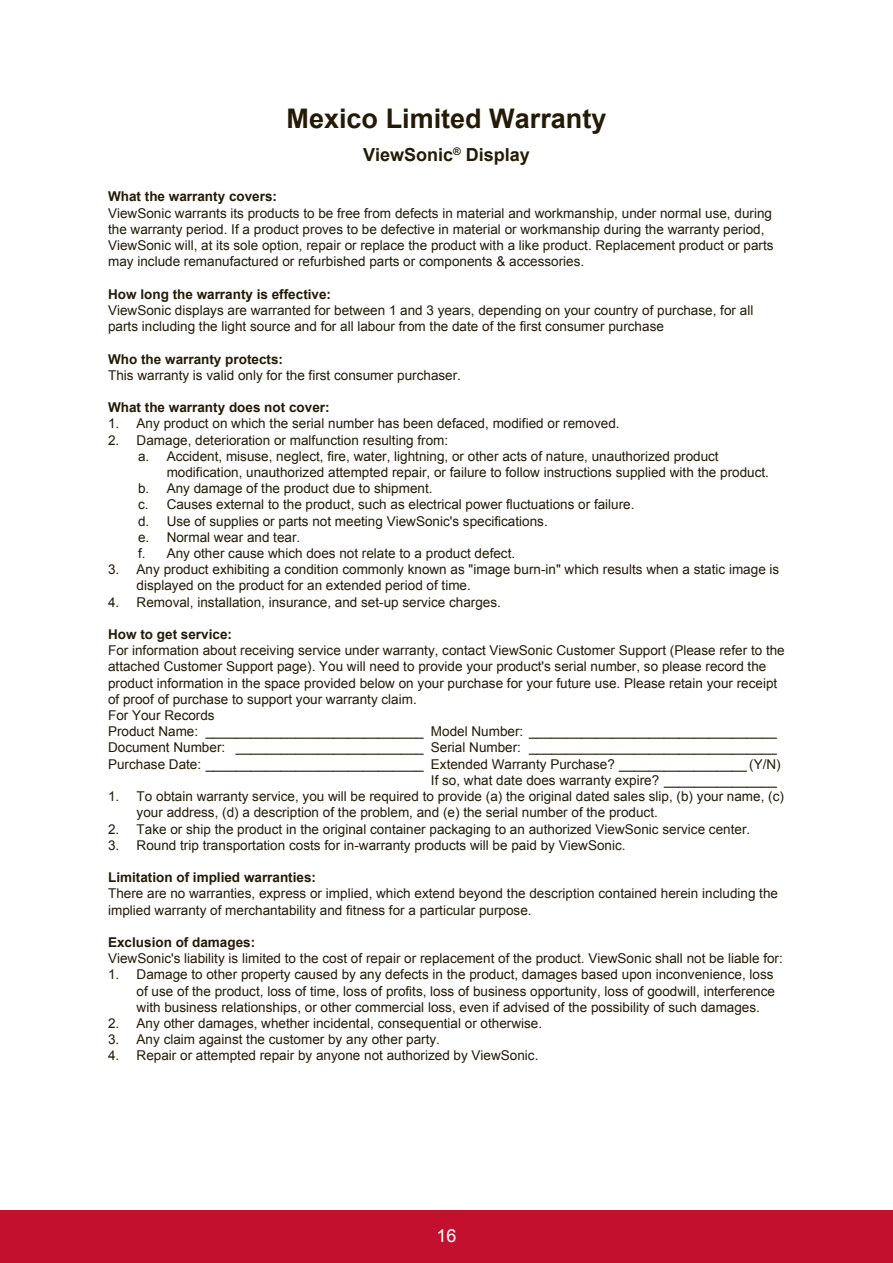
<style>
.page{position:relative;width:893px;height:1263px;background:#fff}
.page>*{position:absolute;margin:0;border:0;box-sizing:border-box;transform-origin:0 0}
.t1{font:700 27px "Arial";color:#251a05}
.t2{font:700 18px "Arial";color:#251a05}
.t3{font:18px "Arial";color:#fff}
.t4{font:13.5px/16.2px "Arial";color:#251a05}
.t5{font:700 13.5px "Arial";color:#251a05}
</style>
<div class="page">
<div style="left:0;top:1210px;width:892px;height:53px;background:#c3102f"></div>
<h1 class="t1" style="left:286px;top:100px;width:321px">Mexico Limited Warranty</h1>
<h2 class="t2" style="left:363px;top:143px;width:168px">ViewSonic<sup>®</sup> Display</h2>
<p class="t5" style="left:108px;top:188px;width:170px">What the warranty covers:</p>
<p class="t4" style="left:108px;top:205px;width:666px">ViewSonic warrants its products to be free from defects in material and workmanship, under normal use, during the warranty period. If a product proves to be defective in material or workmanship during the warranty period, ViewSonic will, at its sole option, repair or replace the product with a like product. Replacement product or parts may include remanufactured or refurbished parts or components &amp; accessories.</p>
<p class="t5" style="left:108px;top:285px;width:224px">How long the warranty is effective:</p>
<p class="t4" style="left:108px;top:302px;width:646px">ViewSonic displays are warranted for between 1 and 3 years, depending on your country of purchase, for all parts including the light source and for all labour from the date of the first consumer purchase</p>
<p class="t5" style="left:108px;top:350px;width:176px">Who the warranty protects:</p>
<p class="t4" style="left:108px;top:367px;width:354px">This warranty is valid only for the first consumer purchaser.</p>
<p class="t5" style="left:108px;top:398px;width:223px">What the warranty does not cover:</p>
<p class="t4" style="left:108px;top:415px;width:512px">1. Any product on which the serial number has been defaced, modified or removed.</p>
<p class="t4" style="left:108px;top:432px;width:341px">2. Damage, deterioration or malfunction resulting from:</p>
<p class="t4" style="left:138px;top:448px;width:582px">a. Accident, misuse, neglect, fire, water, lightning, or other acts of nature, unauthorized product</p>
<p class="t4" style="left:166px;top:464px;width:603px">modification, unauthorized attempted repair, or failure to follow instructions supplied with the product.</p>
<p class="t4" style="left:138px;top:480px;width:296px">b. Any damage of the product due to shipment.</p>
<p class="t4" style="left:138px;top:497px;width:497px">c. Causes external to the product, such as electrical power fluctuations or failure.</p>
<p class="t4" style="left:138px;top:513px;width:411px">d. Use of supplies or parts not meeting ViewSonic's specifications.</p>
<p class="t4" style="left:138px;top:529px;width:164px">e. Normal wear and tear.</p>
<p class="t4" style="left:138px;top:545px;width:378px">f. Any other cause which does not relate to a product defect.</p>
<p class="t4" style="left:136px;top:561px;width:644px;text-indent:-28px">3. Any product exhibiting a condition commonly known as "image burn-in" which results when a static image is displayed on the product for an extended period of time.</p>
<p class="t4" style="left:108px;top:594px;width:394px">4. Removal, installation, insurance, and set-up service charges.</p>
<p class="t5" style="left:108px;top:625px;width:125px">How to get service:</p>
<p class="t4" style="left:108px;top:642px;width:678px">For information about receiving service under warranty, contact ViewSonic Customer Support (Please refer to the</p>
<p class="t4" style="left:108px;top:659px;width:659px">attached Customer Support page). You will need to provide your product's serial number, so please record the</p>
<p class="t4" style="left:108px;top:675px;width:670px">product information in the space provided below on your purchase for your future use. Please retain your receipt</p>
<p class="t4" style="left:108px;top:691px;width:310px">of proof of purchase to support your warranty claim.</p>
<p class="t4" style="left:108px;top:707px;width:108px">For Your Records</p>
<p class="t4" style="left:108px;top:723px;width:670px">Product Name: _____________________________ Model Number: _________________________________</p>
<p class="t4" style="left:108px;top:740px;width:670px">Document Number: _________________________ Serial Number: _________________________________</p>
<p class="t4" style="left:108px;top:756px;width:673px">Purchase Date: _____________________________ Extended Warranty Purchase? _________________ (Y/N)</p>
<p class="t4" style="left:430px;top:772px;width:347px">If so, what date does warranty expire? _______________</p>
<p class="t4" style="left:136px;top:788px;width:648px;text-indent:-28px">1. To obtain warranty service, you will be required to provide (a) the original dated sales slip, (b) your name, (c) your address, (d) a description of the problem, and (e) the serial number of the product.</p>
<p class="t4" style="left:108px;top:821px;width:643px">2. Take or ship the product in the original container packaging to an authorized ViewSonic service center.</p>
<p class="t4" style="left:108px;top:837px;width:518px">3. Round trip transportation costs for in-warranty products will be paid by ViewSonic.</p>
<p class="t5" style="left:108px;top:868px;width:209px">Limitation of implied warranties:</p>
<p class="t4" style="left:108px;top:885px;width:671px">There are no warranties, express or implied, which extend beyond the description contained herein including the implied warranty of merchantability and fitness for a particular purpose.</p>
<p class="t5" style="left:108px;top:933px;width:149px">Exclusion of damages:</p>
<p class="t4" style="left:108px;top:950px;width:676px">ViewSonic's liability is limited to the cost of repair or replacement of the product. ViewSonic shall not be liable for:</p>
<p class="t4" style="left:136px;top:966px;width:639px;text-align:justify;text-indent:-28px">1. Damage to other property caused by any defects in the product, damages based upon inconvenience, loss of use of the product, loss of time, loss of profits, loss of business opportunity, loss of goodwill, interference with business relationships, or other commercial loss, even if advised of the possibility of such damages.</p>
<p class="t4" style="left:108px;top:1015px;width:435px">2. Any other damages, whether incidental, consequential or otherwise.</p>
<p class="t4" style="left:108px;top:1031px;width:333px">3. Any claim against the customer by any other party.</p>
<p class="t4" style="left:108px;top:1047px;width:431px">4. Repair or attempted repair by anyone not authorized by ViewSonic.</p>
<h2 class="t3" style="left:436px;top:1223px;width:22px">16</h2>
</div>
